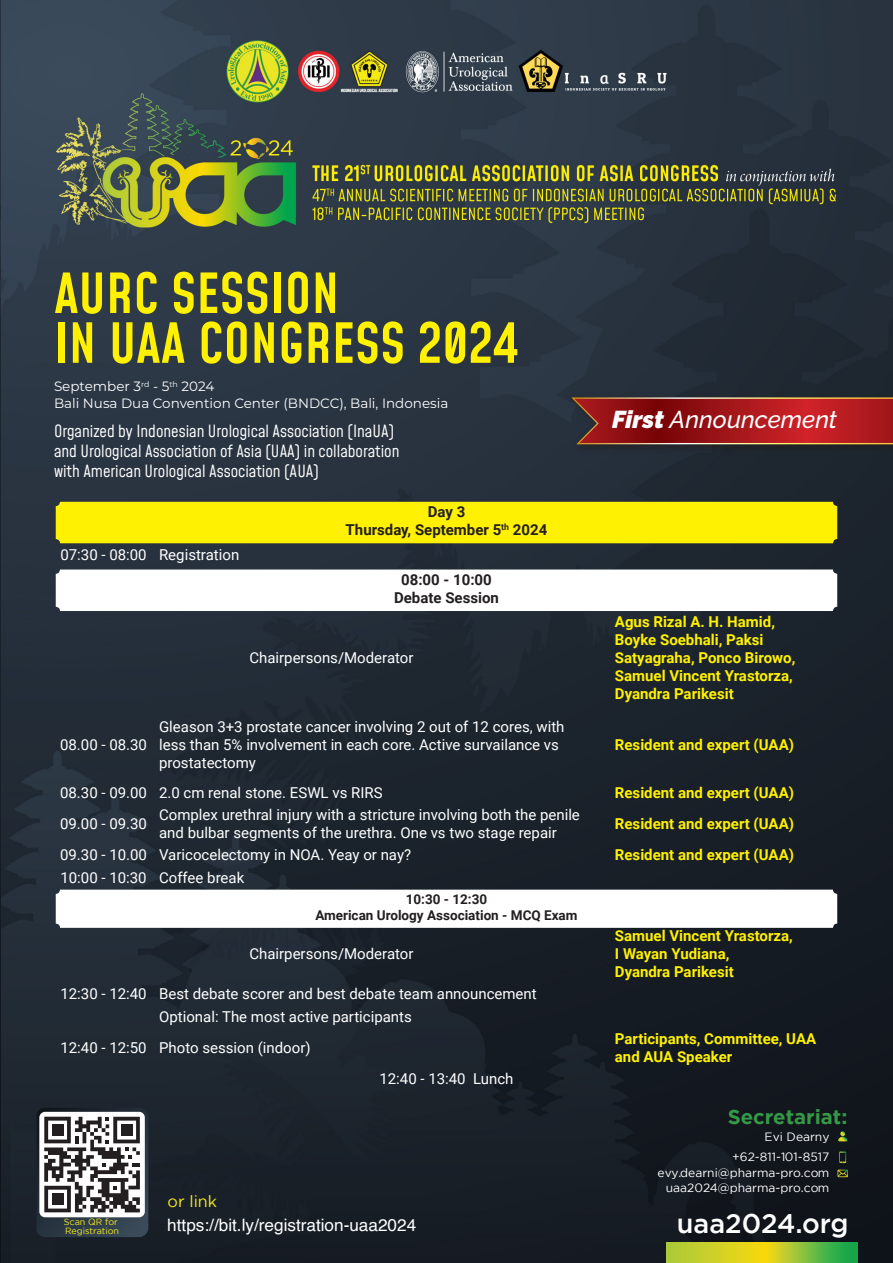
<style>
.page{position:relative;width:893px;height:1263px;background:#fff}
.page>*{position:absolute;margin:0;border:0;box-sizing:border-box;transform-origin:0 0}
.t1{font:600 54px/49.8px "Mohave";color:#fff101}
.t2{font:500 27px "Gotham";color:#fff}
.t3{font:italic 500 24.3px "Raleway";color:#fff}
.t4{font:700 20.4px "Gotham";color:#369947}
.t5{font:17.1px "Helvetica";color:#fff}
.t6{font:16.5px/19.8px "Mohave";color:#fff}
.t7{font:16.2px "Gotham";color:#f7eb21}
.Paragraph_Style_1{font:15px/18px "Roboto";color:#fff}
.Paragraph_Style_2{font:700 15px/18px "Roboto";color:#fff101}
.Paragraph_Style_4{font:700 15px/18px "Roboto";color:#231f20;text-align:center}
.Paragraph_Style_3{font:700 15px/18px "Roboto";color:#231f20;text-align:center}
.t8{font:13.5px/16.2px "Montserrat";color:#fff}
.Paragraph_Style_3-2{font:700 13.5px/16.2px "Roboto";color:#231f20;text-align:center}
.t9{font:12px/19.5px "Gotham";color:#fff;text-align:right}
.t10{font:9px/9px "Gotham";color:#f7eb21}
.s1{font-weight:900}
</style>
<div class="page">
<img style="left:0;top:0;width:893px;height:1263px">
<div style="left:56px;top:502px;width:781px;height:41px;background:#fff101;border-radius:4px"></div>
<div style="left:56px;top:569px;width:781px;height:42px;background:#fff;border-radius:4px"></div>
<div style="left:56px;top:890px;width:781px;height:38px;background:#fff;border-radius:4px"></div>
<svg style="left:667px;top:1243px;width:190px;height:20px;background:#a5c72f"></svg>
<svg style="left:37px;top:1108px;width:111px;height:129px"></svg>
<div style="left:52px;top:1124px;width:11px;height:12px;background:#231f20"></div>
<div style="left:121px;top:1124px;width:11px;height:12px;background:#231f20"></div>
<div style="left:52px;top:1193px;width:11px;height:12px;background:#231f20"></div>
<svg style="left:838px;top:1131px;width:10px;height:10px"></svg>
<svg style="left:837px;top:1169px;width:11px;height:8px"></svg>
<svg style="left:839px;top:1151px;width:7px;height:12px"></svg>
<div style="left:568px;top:392px;width:325px;height:62px;background:#20272f"></div>
<svg style="left:570px;top:397px;width:323px;height:48px;background:#9f2221"></svg>
<p class="t1" style="left:54px;top:272px;width:466px">AURC SESSION<br>IN UAA CONGRESS 2024</p>
<p class="t8" style="left:54px;top:378px;width:396px">September 3<sup>rd</sup> - 5<sup>th</sup> 2024<br>Bali Nusa Dua Convention Center (BNDCC), Bali, Indonesia</p>
<p class="t6" style="left:54px;top:422px;width:347px">Organized by Indonesian Urological Association (InaUA) and Urological Association of Asia (UAA) in collaboration with American Urological Association (AUA)</p>
<p class="Paragraph_Style_1" style="left:60px;top:545px;width:88px">07:30 - 08:00</p>
<p class="Paragraph_Style_1" style="left:159px;top:545px;width:82px">Registration</p>
<p class="Paragraph_Style_4" style="left:346px;top:502px;width:203px">Day 3<br>Thursday, September 5<sup>th</sup> 2024</p>
<p class="Paragraph_Style_3" style="left:394px;top:570px;width:106px">08:00 - 10:00<br>Debate Session</p>
<p class="Paragraph_Style_1" style="left:249px;top:648px;width:166px">Chairpersons/Moderator</p>
<p class="Paragraph_Style_1" style="left:60px;top:735px;width:88px">08.00 - 08.30</p>
<p class="Paragraph_Style_1" style="left:159px;top:717px;width:407px">Gleason 3+3 prostate cancer involving 2 out of 12 cores, with less than 5% involvement in each core. Active survailance vs prostatectomy</p>
<p class="t3" style="left:612px;top:406px;width:226px"><span class="s1">First</span> Announcement</p>
<p class="Paragraph_Style_2" style="left:615px;top:612px;width:182px">Agus Rizal A. H. Hamid,<br>Boyke Soebhali, Paksi<br>Satyagraha, Ponco Birowo,<br>Samuel Vincent Yrastorza,<br>Dyandra Parikesit</p>
<p class="Paragraph_Style_2" style="left:615px;top:735px;width:181px">Resident and expert (UAA)</p>
<p class="Paragraph_Style_1" style="left:60px;top:783px;width:88px">08.30 - 09.00</p>
<p class="Paragraph_Style_1" style="left:159px;top:783px;width:225px">2.0 cm renal stone. ESWL vs RIRS</p>
<p class="Paragraph_Style_2" style="left:615px;top:783px;width:181px">Resident and expert (UAA)</p>
<p class="Paragraph_Style_1" style="left:60px;top:814px;width:88px">09.00 - 09.30</p>
<p class="Paragraph_Style_1" style="left:159px;top:805px;width:422px">Complex urethral injury with a stricture involving both the penile and bulbar segments of the urethra. One vs two stage repair</p>
<p class="Paragraph_Style_2" style="left:615px;top:814px;width:181px">Resident and expert (UAA)</p>
<p class="Paragraph_Style_1" style="left:60px;top:845px;width:88px">09.30 - 10.00</p>
<p class="Paragraph_Style_1" style="left:159px;top:845px;width:254px">Varicocelectomy in NOA. Yeay or nay?</p>
<p class="Paragraph_Style_2" style="left:615px;top:845px;width:181px">Resident and expert (UAA)</p>
<p class="Paragraph_Style_1" style="left:60px;top:868px;width:88px">10:00 - 10:30</p>
<p class="Paragraph_Style_1" style="left:159px;top:868px;width:87px">Coffee break</p>
<p class="Paragraph_Style_3-2" style="left:315px;top:890px;width:264px">10:30 - 12:30<br>American Urology Association - MCQ Exam</p>
<p class="Paragraph_Style_1" style="left:249px;top:944px;width:166px">Chairpersons/Moderator</p>
<p class="Paragraph_Style_2" style="left:615px;top:926px;width:179px">Samuel Vincent Yrastorza,<br>I Wayan Yudiana,<br>Dyandra Parikesit</p>
<p class="Paragraph_Style_1" style="left:60px;top:984px;width:88px">12:30 - 12:40</p>
<p class="Paragraph_Style_1" style="left:159px;top:984px;width:379px">Best debate scorer and best debate team announcement</p>
<p class="Paragraph_Style_1" style="left:159px;top:1007px;width:254px">Optional: The most active participants</p>
<p class="Paragraph_Style_1" style="left:60px;top:1038px;width:88px">12:40 - 12:50</p>
<p class="Paragraph_Style_1" style="left:159px;top:1038px;width:153px">Photo session (indoor)</p>
<p class="Paragraph_Style_2" style="left:615px;top:1029px;width:203px">Participants, Committee, UAA and AUA Speaker</p>
<p class="Paragraph_Style_1" style="left:379px;top:1069px;width:136px">12:40 - 13:40 Lunch</p>
<p class="t7" style="left:168px;top:1192px;width:51px">or link</p>
<h3 class="t4" style="left:728px;top:1104px;width:121px">Secretariat:</h3>
<p class="t9" style="left:732px;top:1127px;width:99px">Evi Dearny +62-811-101-8517</p>
<p class="t9" style="left:658px;top:1164px;width:173px;line-height:15.1px">evy.dearni@pharma-pro.com uaa2024@pharma-pro.com</p>
<p class="t10" style="left:64px;top:1217px;width:57px">Scan QR for<br>Registration</p>
<p class="t5" style="left:167px;top:1211px;width:250px">https://bit.ly/registration-uaa2024</p>
<h2 class="t2" style="left:677px;top:1208px;width:173px">uaa2024.org</h2>
</div>
